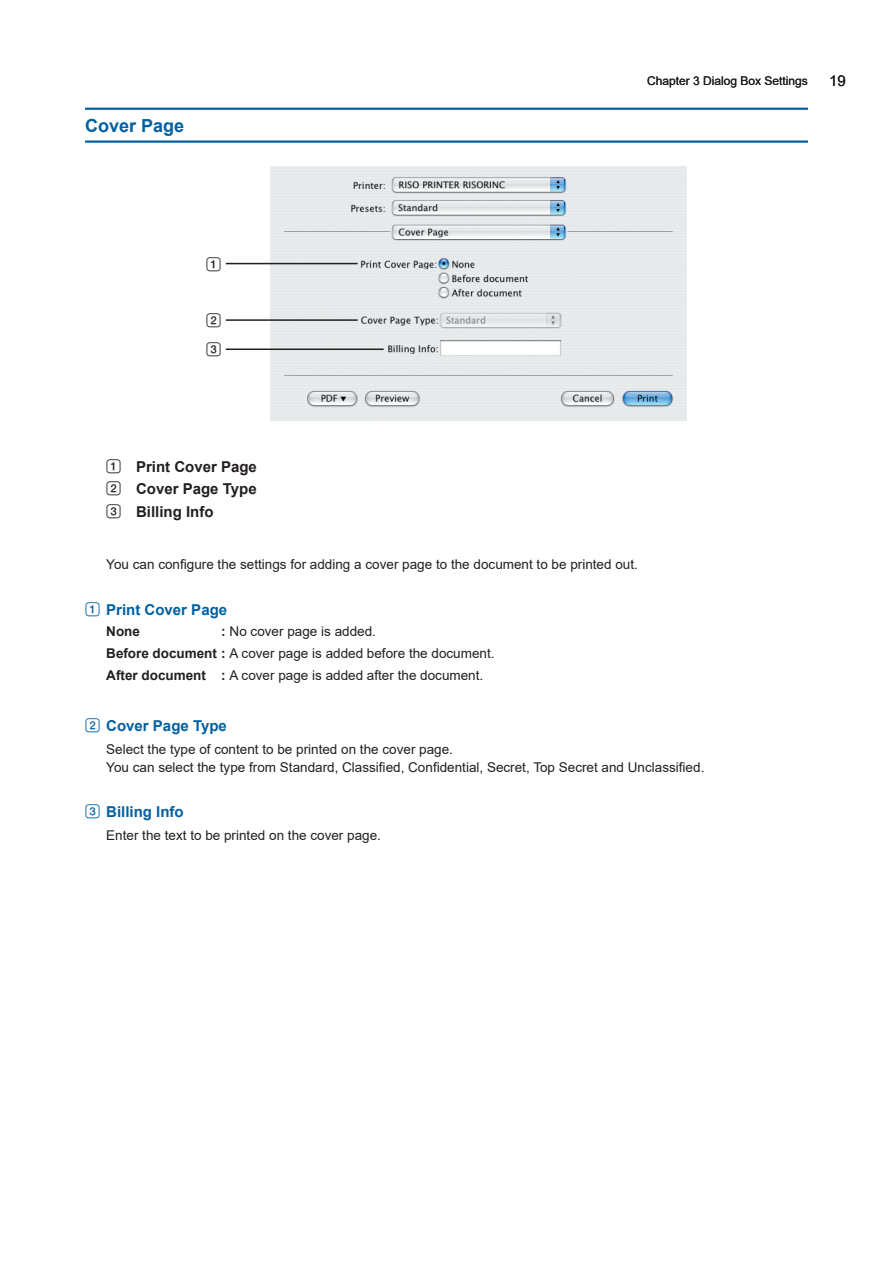
<style>
.page{position:relative;width:893px;height:1263px;background:#fff}
.page>*{position:absolute;margin:0;border:0;box-sizing:border-box;transform-origin:0 0}
.t1{font:700 18px "Arial";color:#0160a1}
.t2{font:700 15px/22.5px "Arial";color:#231f20;text-align:justify}
.t3{font:700 15px "Arial";color:#0160a1}
.t4{font:15px/29.2px "SQNUMWR";color:#231f20}
.t5{font:15px "Arial";color:#231f20}
.t6{font:13.5px/22px "Arial";color:#231f20}
.t7{font:700 13.5px "Arial";color:#231f20}
.t8{font:12px "Arial";color:#231f20}
.s1{font-family:"SQNUMWR";font-weight:400}
.s2{font-weight:700}
</style>
<div class="page">
<hr style="left:85px;top:108px;width:723px;height:2px;background:#0160a1">
<hr style="left:85px;top:140px;width:723px;height:3px;background:#0160a1">
<img style="left:270px;top:166px;width:417px;height:255px">
<hr style="left:226px;top:263px;width:132px;height:1px;background:#231f20">
<hr style="left:226px;top:319px;width:132px;height:2px;background:#231f20">
<hr style="left:226px;top:348px;width:158px;height:2px;background:#231f20">
<h1 class="t1" style="left:85px;top:113px;width:101px">Cover Page</h1>
<p class="t4" style="left:206px;top:249px;width:16px">1</p>
<p class="t4" style="left:206px;top:306px;width:16px">2<br>3</p>
<p class="t8" style="left:647px;top:72px;width:162px">Chapter 3 Dialog Box Settings</p>
<p class="t5" style="left:829px;top:71px;width:18px">19</p>
<p class="t2" style="left:106px;top:456px;width:152px"><span class="s1">1</span> Print Cover Page <span class="s1">2</span> Cover Page Type <span class="s1">3</span> Billing Info</p>
<p class="t6" style="left:106px;top:553px;width:533px">You can configure the settings for adding a cover page to the document to be printed out.</p>
<p class="t3" style="left:85px;top:599px;width:144px"><span class="s1">1</span> Print Cover Page</p>
<p class="t7" style="left:106px;top:622px;width:35px">None</p>
<p class="t6" style="left:106px;top:620px;width:390px;text-indent:115px"><span class="s2">:</span> No cover page is added.<br><span class="s2">Before document :</span> A cover page is added before the document.<br><span class="s2">After document :</span> A cover page is added after the document.</p>
<p class="t3" style="left:85px;top:715px;width:143px"><span class="s1">2</span> Cover Page Type</p>
<p class="t6" style="left:106px;top:740px;width:600px;line-height:18px">Select the type of content to be printed on the cover page.<br>You can select the type from Standard, Classified, Confidential, Secret, Top Secret and Unclassified.</p>
<p class="t3" style="left:85px;top:801px;width:100px"><span class="s1">3</span> Billing Info</p>
<p class="t6" style="left:106px;top:824px;width:276px">Enter the text to be printed on the cover page.</p>
</div>
